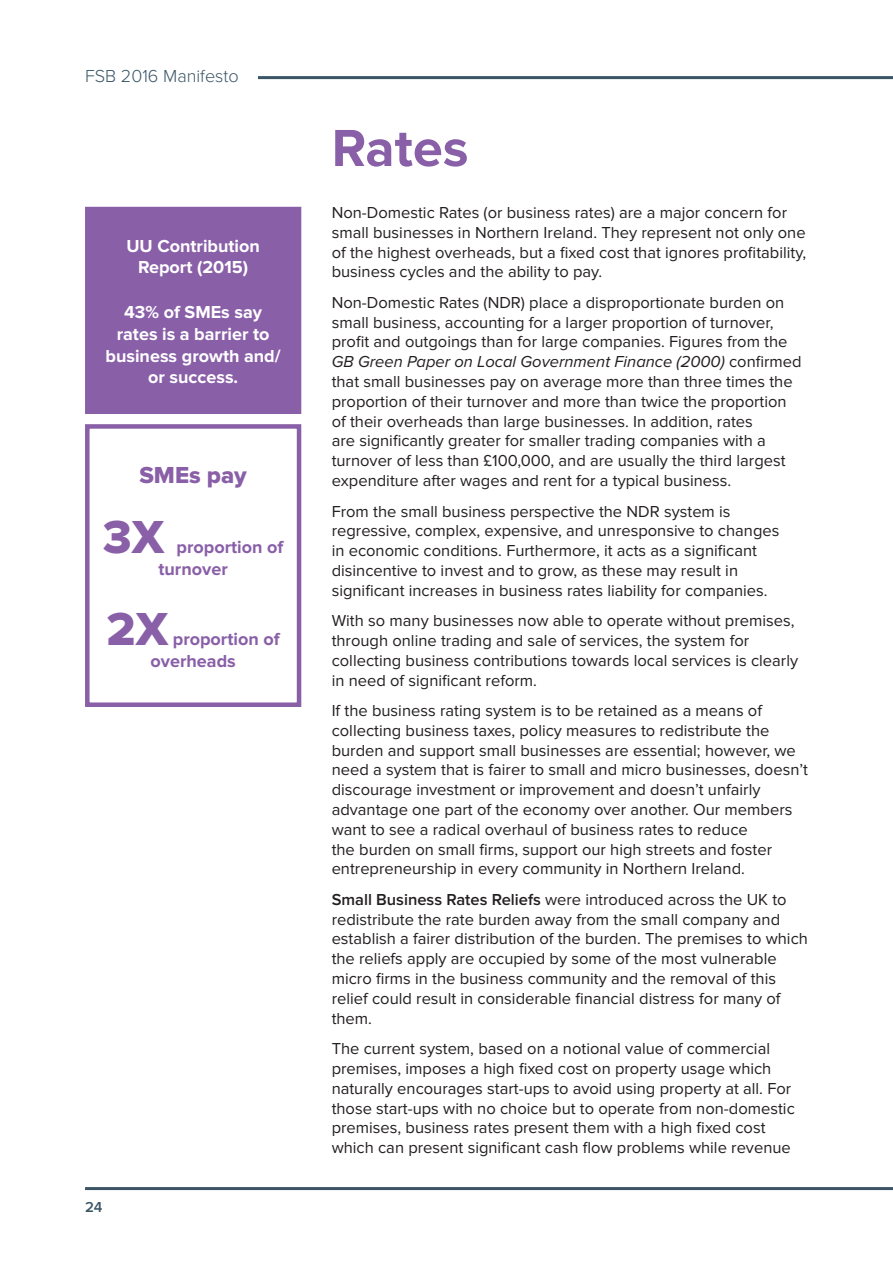
<style>
.page{position:relative;width:893px;height:1263px;background:#fff}
.page>*{position:absolute;margin:0;border:0;box-sizing:border-box;transform-origin:0 0}
.Heading{font:700 54px "Proxima Nova";color:#895fa8}
.MInor_Subhead{font:48px "Proxima Nova Extrabld";color:#895fa8}
.MInor_Subhead-2{font:24px "Proxima Nova Extrabld";color:#895fa8}
.MInor_Subhead-3{font:700 18px/21.6px "Proxima Nova";color:#fff;text-align:center}
.MInor_Subhead-4{font:700 18px/21.6px "Proxima Nova";color:#895fa8}
.t1{font:300 18px "Proxima Nova";color:#3b5566}
.t2{font:16.5px/19.8px "Proxima Nova";color:#231f20}
.t3{font:600 15px "Proxima Nova";color:#3b5566}
.s1{font-style:italic}
.s2{font-weight:600}
</style>
<div class="page">
<hr style="left:85px;top:76px;width:808px;height:3px;background:#3b5566">
<hr style="left:85px;top:1187px;width:808px;height:3px;background:#3b5566">
<div style="left:85px;top:59px;width:173px;height:31px;background:#fff"></div>
<div style="left:87px;top:209px;width:212px;height:203px;background:#895fa8"></div>
<div style="left:85px;top:207px;width:216px;height:207px;border:4px solid #895fa8"></div>
<div style="left:85px;top:424px;width:216px;height:283px;border:4px solid #895fa8"></div>
<p class="t1" style="left:85px;top:65px;width:155px">FSB 2016 Manifesto</p>
<p class="MInor_Subhead-3" style="left:126px;top:235px;width:135px">UU Contribution<br>Report (2015)</p>
<p class="MInor_Subhead-3" style="left:106px;top:302px;width:177px">43% of SMEs say rates is a barrier to business growth and/ or success.</p>
<p class="MInor_Subhead-2" style="left:139px;top:461px;width:109px">SMEs pay</p>
<p class="MInor_Subhead" style="left:103px;top:510px;width:63px">3X</p>
<p class="MInor_Subhead-4" style="left:158px;top:537px;width:126px;text-indent:18px">proportion of turnover</p>
<p class="MInor_Subhead" style="left:107px;top:602px;width:63px">2X</p>
<p class="MInor_Subhead-4" style="left:151px;top:629px;width:131px;text-indent:22px">proportion of overheads</p>
<p class="t3" style="left:85px;top:1198px;width:19px">24</p>
<p class="Heading" style="left:332px;top:117px;width:138px">Rates</p>
<p class="t2" style="left:332px;top:203px;width:476px">Non-Domestic Rates (or business rates) are a major concern for small businesses in Northern Ireland. They represent not only one of the highest overheads, but a fixed cost that ignores profitability, business cycles and the ability to pay.</p>
<p class="t2" style="left:332px;top:293px;width:472px">Non-Domestic Rates (NDR) place a disproportionate burden on small business, accounting for a larger proportion of turnover, profit and outgoings than for large companies. Figures from the <span class="s1">GB Green Paper on Local Government Finance (2000)</span> confirmed that small businesses pay on average more than three times the proportion of their turnover and more than twice the proportion of their overheads than large businesses. In addition, rates<br>are significantly greater for smaller trading companies with a turnover of less than £100,000, and are usually the third largest expenditure after wages and rent for a typical business.</p>
<p class="t2" style="left:332px;top:501px;width:449px">From the small business perspective the NDR system is regressive, complex, expensive, and unresponsive to changes in economic conditions. Furthermore, it acts as a significant disincentive to invest and to grow, as these may result in significant increases in business rates liability for companies.</p>
<p class="t2" style="left:332px;top:611px;width:468px">With so many businesses now able to operate without premises, through online trading and sale of services, the system for collecting business contributions towards local services is clearly in need of significant reform.</p>
<p class="t2" style="left:332px;top:701px;width:478px">If the business rating system is to be retained as a means of collecting business taxes, policy measures to redistribute the burden and support small businesses are essential; however, we need a system that is fairer to small and micro businesses, doesn’t discourage investment or improvement and doesn’t unfairly advantage one part of the economy over another. Our members want to see a radical overhaul of business rates to reduce<br>the burden on small firms, support our high streets and foster entrepreneurship in every community in Northern Ireland.</p>
<p class="t2" style="left:332px;top:890px;width:478px"><span class="s2">Small Business Rates Reliefs</span> were introduced across the UK to redistribute the rate burden away from the small company and establish a fairer distribution of the burden. The premises to which the reliefs apply are occupied by some of the most vulnerable micro firms in the business community and the removal of this relief could result in considerable financial distress for many of them.</p>
<p class="t2" style="left:332px;top:1039px;width:465px">The current system, based on a notional value of commercial premises, imposes a high fixed cost on property usage which naturally encourages start-ups to avoid using property at all. For those start-ups with no choice but to operate from non-domestic premises, business rates present them with a high fixed cost which can present significant cash flow problems while revenue</p>
</div>
